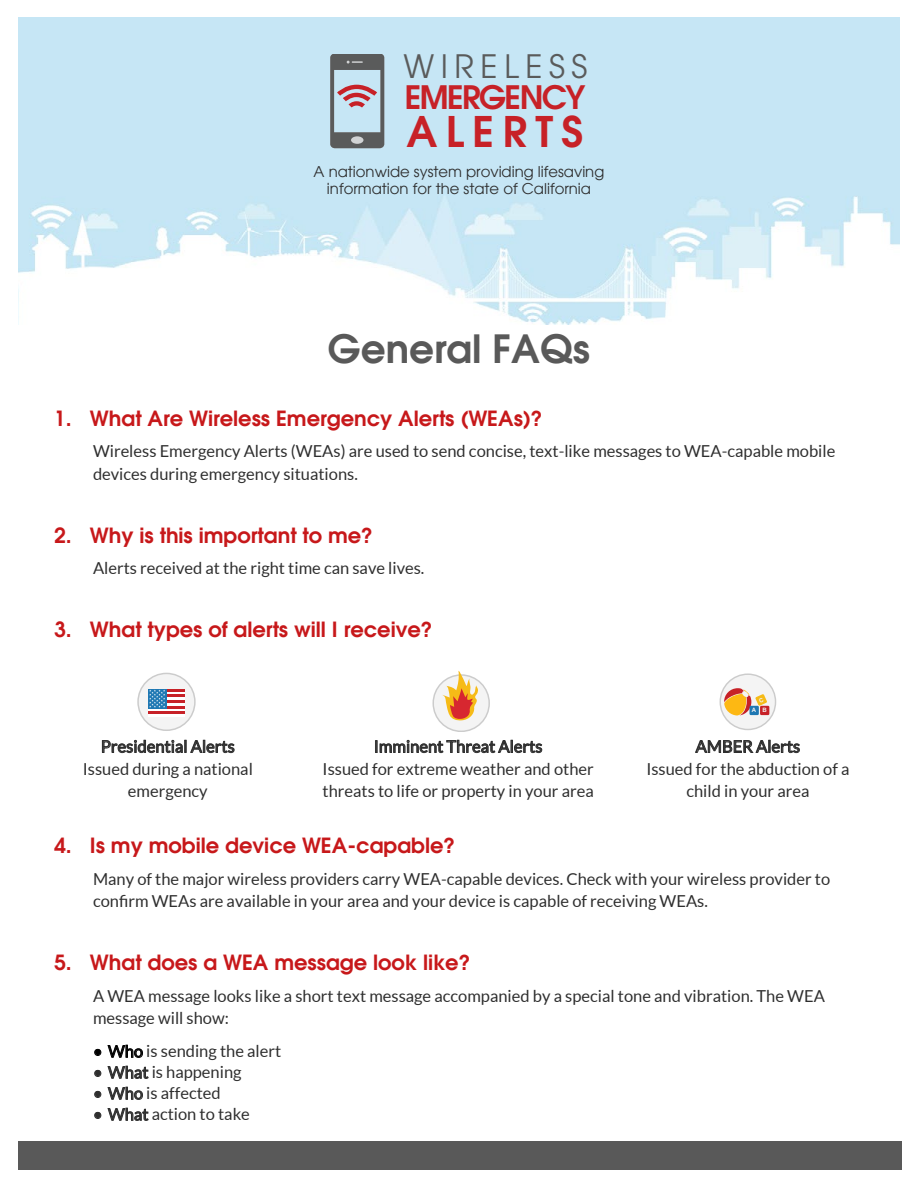
<style>
.page{position:relative;width:918px;height:1188px;background:#fff}
.page>*{position:absolute;margin:0;border:0;box-sizing:border-box;transform-origin:0 0}
.t1{font:600 42px "Avant Garde";letter-spacing:.2em;color:#c72127}
.t2{font:600 39px "Avant Garde";color:#595959}
.t3{font:600 32.1px "Avant Garde";letter-spacing:-.05em;color:#c72127}
.t4{font:32.1px "Avant Garde";letter-spacing:.2em;color:#5a5b5b}
.t5{font:600 21px "Avant Garde";color:#c7181a}
.Paragraph{font:16.5px/22.5px "Lato";color:#2e2e2e}
.t6{font:14.85px/17.9px "Avant Garde";color:#2e2e2e;text-align:center}
.t7{font:700 6px "Arial";color:#f2f2f3}
.s1{color:#000}
</style>
<div class="page">
<img style="left:18px;top:18px;width:882px;height:307px">
<svg style="left:330px;top:54px;width:54px;height:94px;background:#9a9ea6"></svg>
<svg style="left:94px;top:1044px;width:55px;height:77px"></svg>
<div style="left:433px;top:675px;width:56px;height:56px;background:#f4f4f4;border-radius:50%"></div>
<svg style="left:442px;top:670px;width:36px;height:51px"></svg>
<div style="left:138px;top:673px;width:57px;height:57px;background:#f4f4f4;border-radius:50%"></div>
<div style="left:137px;top:673px;width:59px;height:58px;border:1px solid #ccc;border-radius:50%"></div>
<div style="left:148px;top:689px;width:37px;height:27px;background:#fff"></div>
<hr style="left:148px;top:689px;width:37px;height:3px;background:#c72127">
<hr style="left:148px;top:694px;width:37px;height:3px;background:#c72127">
<hr style="left:148px;top:700px;width:37px;height:3px;background:#c72127">
<hr style="left:148px;top:706px;width:37px;height:3px;background:#c72127">
<hr style="left:148px;top:711px;width:37px;height:3px;background:#c72127">
<div style="left:148px;top:689px;width:19px;height:20px;background:#1f78b3"></div>
<svg style="left:149px;top:690px;width:16px;height:18px"></svg>
<div style="left:720px;top:674px;width:56px;height:56px;background:#f4f4f4;border-radius:50%"></div>
<div style="left:720px;top:673px;width:56px;height:57px;border:1px solid #ccc;border-radius:50%"></div>
<div style="left:760px;top:706px;width:9px;height:9px;background:#c72127"></div>
<svg style="left:375px;top:728px;width:168px;height:26px"></svg>
<svg style="left:102px;top:728px;width:133px;height:26px"></svg>
<svg style="left:695px;top:728px;width:105px;height:26px"></svg>
<div style="left:18px;top:1141px;width:883px;height:29px;background:#595959"></div>
<svg style="left:724px;top:688px;width:43px;height:28px"></svg>
<p class="t4" style="left:404px;top:47px;width:185px">WIRELESS</p>
<p class="t3" style="left:405px;top:76px;width:182px">EMERGENCY</p>
<p class="t1" style="left:406px;top:103px;width:179px">ALERTS</p>
<p class="t6" style="left:314px;top:162px;width:292px">A nationwide system providing lifesaving information for the state of California</p>
<p class="t2" style="left:328px;top:323px;width:264px">General FAQs</p>
<p class="t5" style="left:54px;top:404px;width:490px">1. What Are Wireless Emergency Alerts (WEAs)?</p>
<p class="Paragraph" style="left:93px;top:440px;width:744px">Wireless Emergency Alerts (WEAs) are used to send concise, text-like messages to WEA-capable mobile devices during emergency situations.</p>
<p class="t5" style="left:54px;top:521px;width:321px">2. Why is this important to me?</p>
<p class="Paragraph" style="left:93px;top:557px;width:333px">Alerts received at the right time can save lives.</p>
<p class="t5" style="left:54px;top:616px;width:380px">3. What types of alerts will I receive?</p>
<p class="t7" style="left:752px;top:706px;width:17px">A B</p>
<p class="Paragraph" style="left:83px;top:735px;width:172px;text-align:center">Presidential Alerts<br>Issued during a national emergency</p>
<p class="Paragraph" style="left:646px;top:735px;width:205px;text-align:center">AMBER Alerts<br>Issued for the abduction of a child in your area</p>
<p class="Paragraph" style="left:323px;top:735px;width:273px;text-align:center">Imminent Threat Alerts<br>Issued for extreme weather and other threats to life or property in your area</p>
<p class="t5" style="left:54px;top:832px;width:403px">4. Is my mobile device WEA-capable?</p>
<p class="Paragraph" style="left:93px;top:868px;width:739px">Many of the major wireless providers carry WEA-capable devices. Check with your wireless provider to confirm WEAs are available in your area and your device is capable of receiving WEAs.</p>
<p class="t5" style="left:54px;top:949px;width:418px">5. What does a WEA message look like?</p>
<p class="Paragraph" style="left:93px;top:985px;width:733px">A WEA message looks like a short text message accompanied by a special tone and vibration. The WEA message will show:</p>
<p class="Paragraph" style="left:93px;top:1040px;width:190px"><span class="s1">• Who</span> is sending the alert</p>
<p class="Paragraph" style="left:93px;top:1061px;width:150px">• What is happening</p>
<p class="Paragraph" style="left:93px;top:1082px;width:129px">• Who is affected</p>
<p class="Paragraph" style="left:93px;top:1103px;width:158px">• What action to take</p>
</div>
